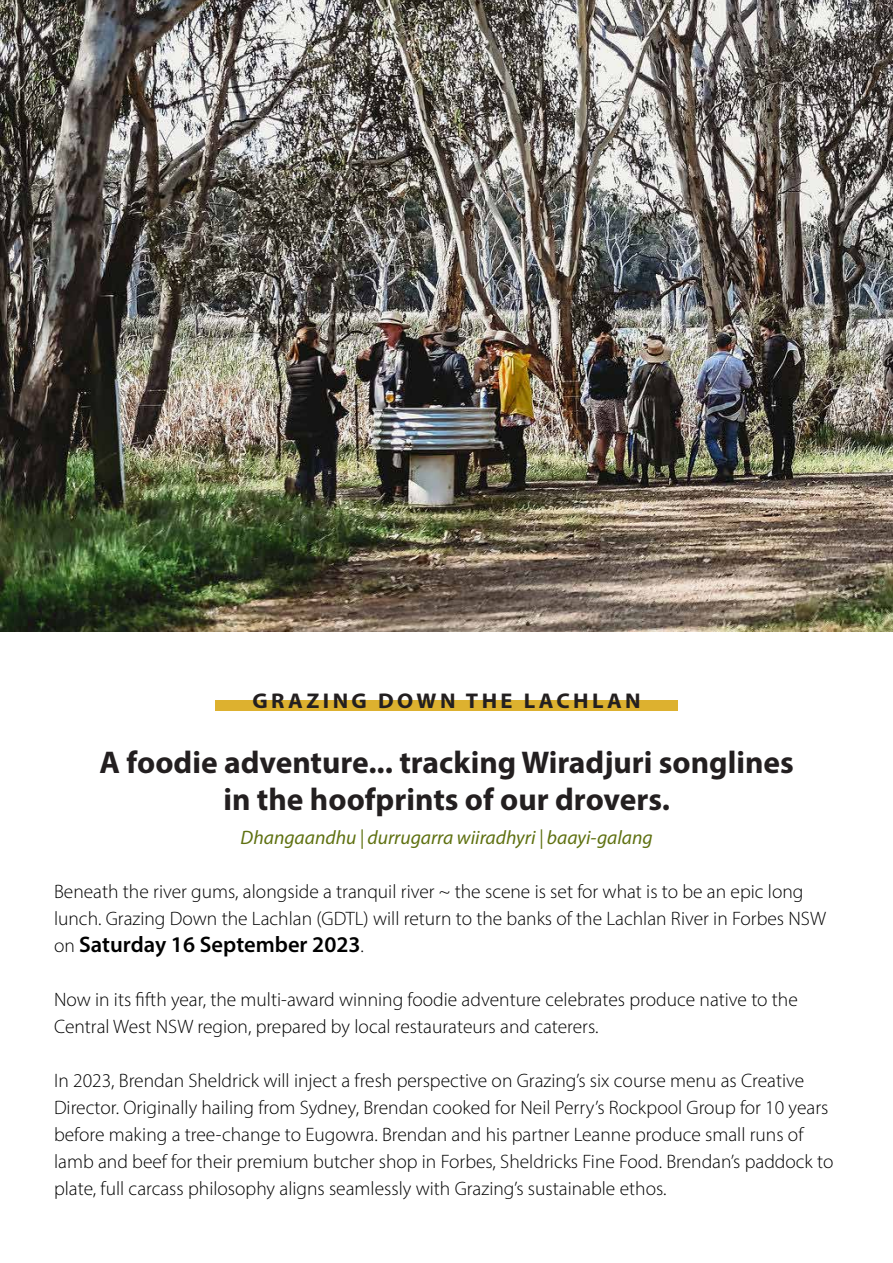
<style>
.page{position:relative;width:893px;height:1263px;background:#fff}
.page>*{position:absolute;margin:0;border:0;box-sizing:border-box;transform-origin:0 0}
.t1{font:700 31.5px "Myriad Pro";color:#231f20}
.t2{font:600 22.5px "Myriad Pro";color:#000}
.t3{font:700 21.3px "Myriad Pro";letter-spacing:.15em;color:#231f20;scale:1.05 1}
.t4{font:300 19.5px/27px "Myriad Pro";color:#000}
.t5{font:italic 19.5px "Myriad Pro";color:#5f7111}
.s1{font-weight:300;font-size:19.5px}
</style>
<div class="page">
<div style="left:215px;top:701px;width:463px;height:10px;background:#ddb12f"></div>
<img style="left:0;top:0;width:892px;height:631px">
<p class="t3" style="left:252px;top:686px;width:371px">GRAZING DOWN THE LACHLAN</p>
<p class="t1" style="left:100px;top:741px;width:695px">A foodie adventure... tracking Wiradjuri songlines</p>
<p class="t1" style="left:223px;top:779px;width:448px">in the hoofprints of our drovers.</p>
<p class="t5" style="left:241px;top:826px;width:413px">Dhangaandhu | durrugarra wiiradhyri | baayi-galang</p>
<p class="t4" style="left:54px;top:878px;width:773px">Beneath the river gums, alongside a tranquil river ~ the scene is set for what is to be an epic long lunch. Grazing Down the Lachlan (GDTL) will return to the banks of the Lachlan River in Forbes NSW</p>
<p class="t2" style="left:54px;top:930px;width:311px"><span class="s1">on</span> Saturday 16 September 2023<span class="s1">.</span></p>
<p class="t4" style="left:54px;top:986px;width:745px">Now in its fifth year, the multi-award winning foodie adventure celebrates produce native to the<br>Central West NSW region, prepared by local restaurateurs and caterers.</p>
<p class="t4" style="left:54px;top:1067px;width:780px">In 2023, Brendan Sheldrick will inject a fresh perspective on Grazing’s six course menu as Creative Director. Originally hailing from Sydney, Brendan cooked for Neil Perry’s Rockpool Group for 10 years before making a tree-change to Eugowra. Brendan and his partner Leanne produce small runs of lamb and beef for their premium butcher shop in Forbes, Sheldricks Fine Food. Brendan’s paddock to plate, full carcass philosophy aligns seamlessly with Grazing’s sustainable ethos.</p>
</div>
